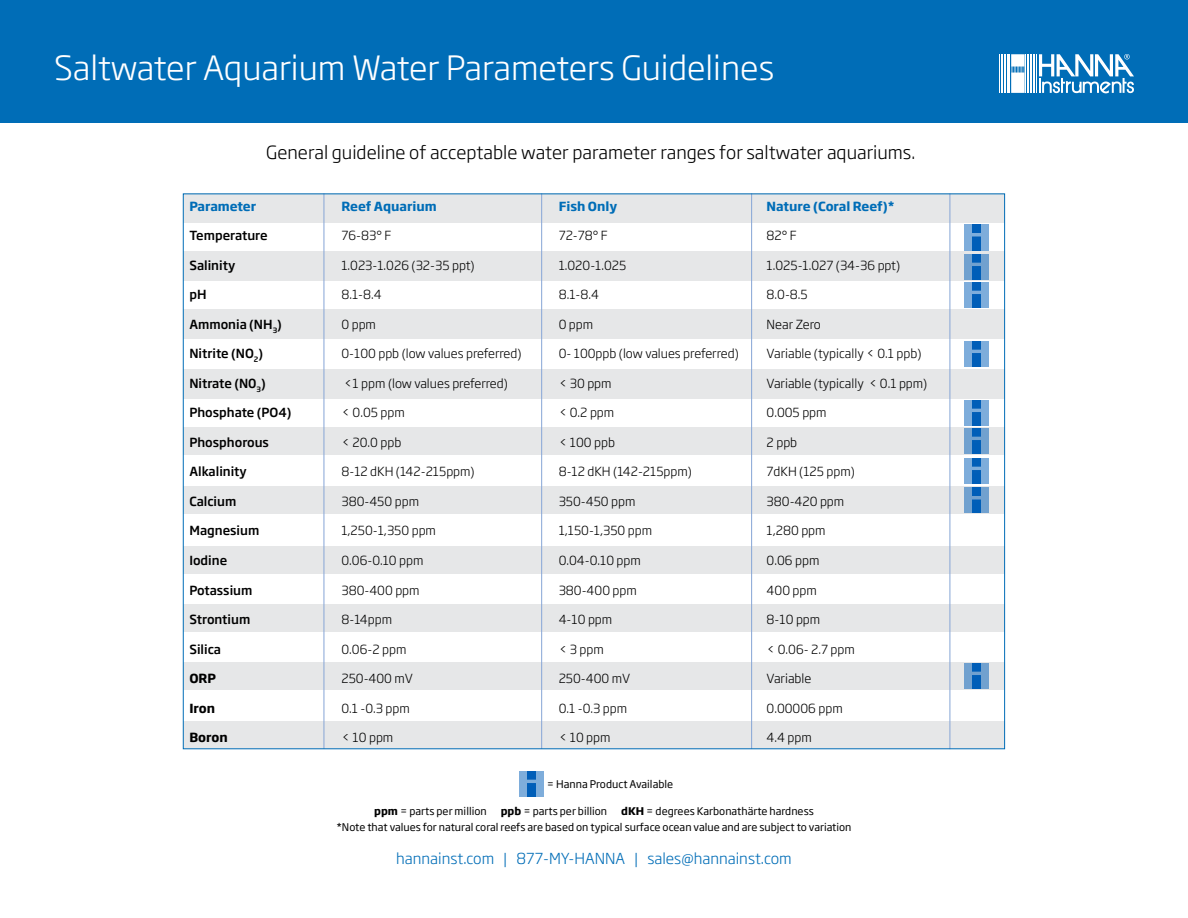
<style>
.page{position:relative;width:1188px;height:918px;background:#fff}
.page>*{position:absolute;margin:0;border:0;box-sizing:border-box;transform-origin:0 0}
.t1{font:300 33px "Soho Gothic Pro";color:#fff}
.t2{font:300 18px "Soho Gothic Pro";color:#000}
.t3{font:300 15px "Soho Gothic Pro";color:#006db7}
.t4{font:300 12.45px "Soho Gothic Pro";color:#000}
.t5{font:500 12.45px "Soho Gothic Pro";color:#000}
.t6{font:700 12.45px "Soho Gothic Pro";color:#006db7}
.t7{font:700 12.45px "Soho Gothic Pro";color:#000}
.t8{font:10.5px/16.5px "Soho Gothic Pro";color:#000}
.s1{font-weight:700}
</style>
<div class="page">
<div style="left:0;top:0;width:1188px;height:122px;background:#006db7"></div>
<div style="left:183px;top:194px;width:822px;height:29px;background:#e6e7e8"></div>
<div style="left:183px;top:251px;width:822px;height:30px;background:#e6e7e8"></div>
<div style="left:183px;top:310px;width:822px;height:29px;background:#e6e7e8"></div>
<div style="left:183px;top:369px;width:822px;height:29px;background:#e6e7e8"></div>
<div style="left:183px;top:427px;width:822px;height:28px;background:#e6e7e8"></div>
<div style="left:183px;top:486px;width:822px;height:28px;background:#e6e7e8"></div>
<div style="left:183px;top:546px;width:822px;height:28px;background:#e6e7e8"></div>
<div style="left:183px;top:604px;width:822px;height:28px;background:#e6e7e8"></div>
<div style="left:183px;top:662px;width:822px;height:28px;background:#e6e7e8"></div>
<div style="left:183px;top:721px;width:822px;height:28px;background:#e6e7e8"></div>
<hr style="left:324px;top:193px;width:1px;height:556px;background:#86a5d6">
<hr style="left:541px;top:193px;width:1px;height:556px;background:#86a5d6">
<hr style="left:751px;top:193px;width:1px;height:556px;background:#86a5d6">
<hr style="left:950px;top:194px;width:1px;height:555px;background:#86a5d6">
<img style="left:965px;top:225px;width:24px;height:25px">
<img style="left:965px;top:254px;width:24px;height:26px">
<img style="left:965px;top:283px;width:24px;height:25px">
<img style="left:965px;top:342px;width:24px;height:25px">
<img style="left:965px;top:400px;width:24px;height:25px">
<img style="left:965px;top:429px;width:24px;height:25px">
<img style="left:965px;top:458px;width:24px;height:25px">
<img style="left:965px;top:488px;width:24px;height:25px">
<img style="left:965px;top:664px;width:24px;height:25px">
<img style="left:519px;top:771px;width:25px;height:26px">
<hr style="left:1036px;top:54px;width:1px;height:39px;background:#fff">
<hr style="left:1034px;top:54px;width:1px;height:39px;background:#fff">
<hr style="left:1033px;top:54px;width:1px;height:39px;background:#fff">
<hr style="left:1031px;top:54px;width:1px;height:39px;background:#fff">
<hr style="left:1030px;top:54px;width:1px;height:39px;background:#fff">
<hr style="left:1029px;top:54px;width:1px;height:39px;background:#fff">
<hr style="left:1027px;top:54px;width:1px;height:39px;background:#fff">
<hr style="left:1026px;top:54px;width:1px;height:39px;background:#fff">
<hr style="left:1010px;top:54px;width:1px;height:39px;background:#fff">
<hr style="left:1008px;top:54px;width:1px;height:39px;background:#fff">
<hr style="left:1007px;top:54px;width:1px;height:39px;background:#fff">
<hr style="left:1005px;top:54px;width:1px;height:39px;background:#fff">
<hr style="left:1004px;top:54px;width:1px;height:39px;background:#fff">
<hr style="left:1002px;top:54px;width:1px;height:39px;background:#fff">
<hr style="left:1001px;top:54px;width:1px;height:39px;background:#fff">
<hr style="left:1000px;top:54px;width:1px;height:39px;background:#fff">
<svg style="left:1011px;top:54px;width:14px;height:39px"></svg>
<svg style="left:1039px;top:54px;width:95px;height:39px"></svg>
<h1 class="t1" style="left:54px;top:42px;width:722px">Saltwater Aquarium Water Parameters Guidelines</h1>
<h2 class="t2" style="left:266px;top:138px;width:650px">General guideline of acceptable water parameter ranges for saltwater aquariums.</h2>
<p class="t6" style="left:189px;top:196px;width:68px">Parameter</p>
<p class="t6" style="left:341px;top:196px;width:97px">Reef Aquarium</p>
<p class="t6" style="left:559px;top:196px;width:60px">Fish Only</p>
<p class="t6" style="left:767px;top:196px;width:129px">Nature (Coral Reef)*</p>
<p class="t5" style="left:189px;top:226px;width:80px">Temperature</p>
<p class="t4" style="left:341px;top:226px;width:51px">76-83° F</p>
<p class="t4" style="left:559px;top:226px;width:51px">72-78° F</p>
<p class="t4" style="left:767px;top:226px;width:32px">82° F</p>
<p class="t5" style="left:189px;top:255px;width:47px">Salinity</p>
<p class="t4" style="left:341px;top:255px;width:135px">1.023-1.026 (32-35 ppt)</p>
<p class="t4" style="left:559px;top:255px;width:69px">1.020-1.025</p>
<p class="t4" style="left:767px;top:255px;width:135px">1.025-1.027 (34-36 ppt)</p>
<p class="t5" style="left:189px;top:285px;width:19px">pH</p>
<p class="t4" style="left:341px;top:285px;width:42px">8.1-8.4</p>
<p class="t4" style="left:559px;top:285px;width:42px">8.1-8.4</p>
<p class="t4" style="left:767px;top:285px;width:43px">8.0-8.5</p>
<p class="t5" style="left:189px;top:314px;width:94px">Ammonia (NH<sub>3</sub>)</p>
<p class="t4" style="left:341px;top:314px;width:36px">0 ppm</p>
<p class="t4" style="left:559px;top:314px;width:36px">0 ppm</p>
<p class="t4" style="left:767px;top:314px;width:56px">Near Zero</p>
<p class="t5" style="left:189px;top:344px;width:75px">Nitrite (NO<sub>2</sub>)</p>
<p class="t4" style="left:341px;top:344px;width:182px">0-100 ppb (low values preferred)</p>
<p class="t4" style="left:559px;top:344px;width:182px">0- 100ppb (low values preferred)</p>
<p class="t4" style="left:767px;top:344px;width:156px">Variable (typically &lt; 0.1 ppb)</p>
<p class="t5" style="left:189px;top:373px;width:78px">Nitrate (N0<sub>3</sub>)</p>
<p class="t4" style="left:344px;top:373px;width:165px">&lt;1 ppm (low values preferred)</p>
<p class="t4" style="left:559px;top:373px;width:54px">&lt; 30 ppm</p>
<p class="t4" style="left:767px;top:373px;width:162px">Variable (typically &lt; 0.1 ppm)</p>
<p class="t5" style="left:189px;top:403px;width:104px">Phosphate (PO4)</p>
<p class="t4" style="left:341px;top:403px;width:65px">&lt; 0.05 ppm</p>
<p class="t4" style="left:559px;top:403px;width:57px">&lt; 0.2 ppm</p>
<p class="t4" style="left:767px;top:403px;width:61px">0.005 ppm</p>
<p class="t5" style="left:189px;top:432px;width:81px">Phosphorous</p>
<p class="t4" style="left:341px;top:433px;width:61px">&lt; 20.0 ppb</p>
<p class="t4" style="left:559px;top:433px;width:58px">&lt; 100 ppb</p>
<p class="t4" style="left:767px;top:433px;width:32px">2 ppb</p>
<p class="t5" style="left:189px;top:462px;width:59px">Alkalinity</p>
<p class="t4" style="left:341px;top:462px;width:135px">8-12 dKH (142-215ppm)</p>
<p class="t4" style="left:559px;top:462px;width:135px">8-12 dKH (142-215ppm)</p>
<p class="t4" style="left:767px;top:462px;width:90px">7dKH (125 ppm)</p>
<p class="t5" style="left:189px;top:492px;width:48px">Calcium</p>
<p class="t4" style="left:341px;top:492px;width:79px">380-450 ppm</p>
<p class="t4" style="left:559px;top:492px;width:78px">350-450 ppm</p>
<p class="t4" style="left:767px;top:492px;width:79px">380-420 ppm</p>
<p class="t5" style="left:189px;top:521px;width:71px">Magnesium</p>
<p class="t4" style="left:341px;top:521px;width:96px">1,250-1,350 ppm</p>
<p class="t4" style="left:559px;top:521px;width:95px">1,150-1,350 ppm</p>
<p class="t4" style="left:767px;top:521px;width:60px">1,280 ppm</p>
<p class="t5" style="left:189px;top:551px;width:39px">Iodine</p>
<p class="t4" style="left:341px;top:551px;width:84px">0.06-0.10 ppm</p>
<p class="t4" style="left:559px;top:551px;width:84px">0.04-0.10 ppm</p>
<p class="t4" style="left:767px;top:551px;width:54px">0.06 ppm</p>
<p class="t5" style="left:189px;top:580px;width:65px">Potassium</p>
<p class="t4" style="left:341px;top:580px;width:80px">380-400 ppm</p>
<p class="t4" style="left:559px;top:580px;width:80px">380-400 ppm</p>
<p class="t4" style="left:767px;top:580px;width:52px">400 ppm</p>
<p class="t5" style="left:189px;top:610px;width:62px">Strontium</p>
<p class="t4" style="left:341px;top:610px;width:52px">8-14ppm</p>
<p class="t4" style="left:559px;top:610px;width:55px">4-10 ppm</p>
<p class="t4" style="left:767px;top:610px;width:55px">8-10 ppm</p>
<p class="t5" style="left:189px;top:639px;width:33px">Silica</p>
<p class="t4" style="left:341px;top:639px;width:66px">0.06-2 ppm</p>
<p class="t4" style="left:559px;top:639px;width:47px">&lt; 3 ppm</p>
<p class="t4" style="left:767px;top:639px;width:90px">&lt; 0.06- 2.7 ppm</p>
<p class="t7" style="left:189px;top:669px;width:28px">ORP</p>
<p class="t4" style="left:341px;top:669px;width:73px">250-400 mV</p>
<p class="t4" style="left:559px;top:669px;width:73px">250-400 mV</p>
<p class="t4" style="left:767px;top:669px;width:46px">Variable</p>
<p class="t7" style="left:189px;top:698px;width:27px">Iron</p>
<p class="t4" style="left:341px;top:698px;width:70px">0.1 -0.3 ppm</p>
<p class="t4" style="left:559px;top:698px;width:70px">0.1 -0.3 ppm</p>
<p class="t4" style="left:767px;top:698px;width:78px">0.00006 ppm</p>
<p class="t7" style="left:189px;top:728px;width:40px">Boron</p>
<p class="t4" style="left:341px;top:728px;width:53px">&lt; 10 ppm</p>
<p class="t4" style="left:559px;top:728px;width:53px">&lt; 10 ppm</p>
<p class="t4" style="left:767px;top:728px;width:47px">4.4 ppm</p>
<p class="t8" style="left:547px;top:775px;width:128px">= Hanna Product Available</p>
<p class="t8" style="left:336px;top:802px;width:517px;text-indent:285px"><span class="s1">dKH</span> = degrees Karbonathärte hardness<br>*Note that values for natural coral reefs are based on typical surface ocean value and are subject to variation</p>
<p class="t8" style="left:374px;top:802px;width:114px"><span class="s1">ppm</span> = parts per million</p>
<p class="t8" style="left:501px;top:802px;width:108px"><span class="s1">ppb</span> = parts per billion</p>
<p class="t3" style="left:396px;top:847px;width:397px">hannainst.com | 877-MY-HANNA | sales@hannainst.com</p>
</div>
